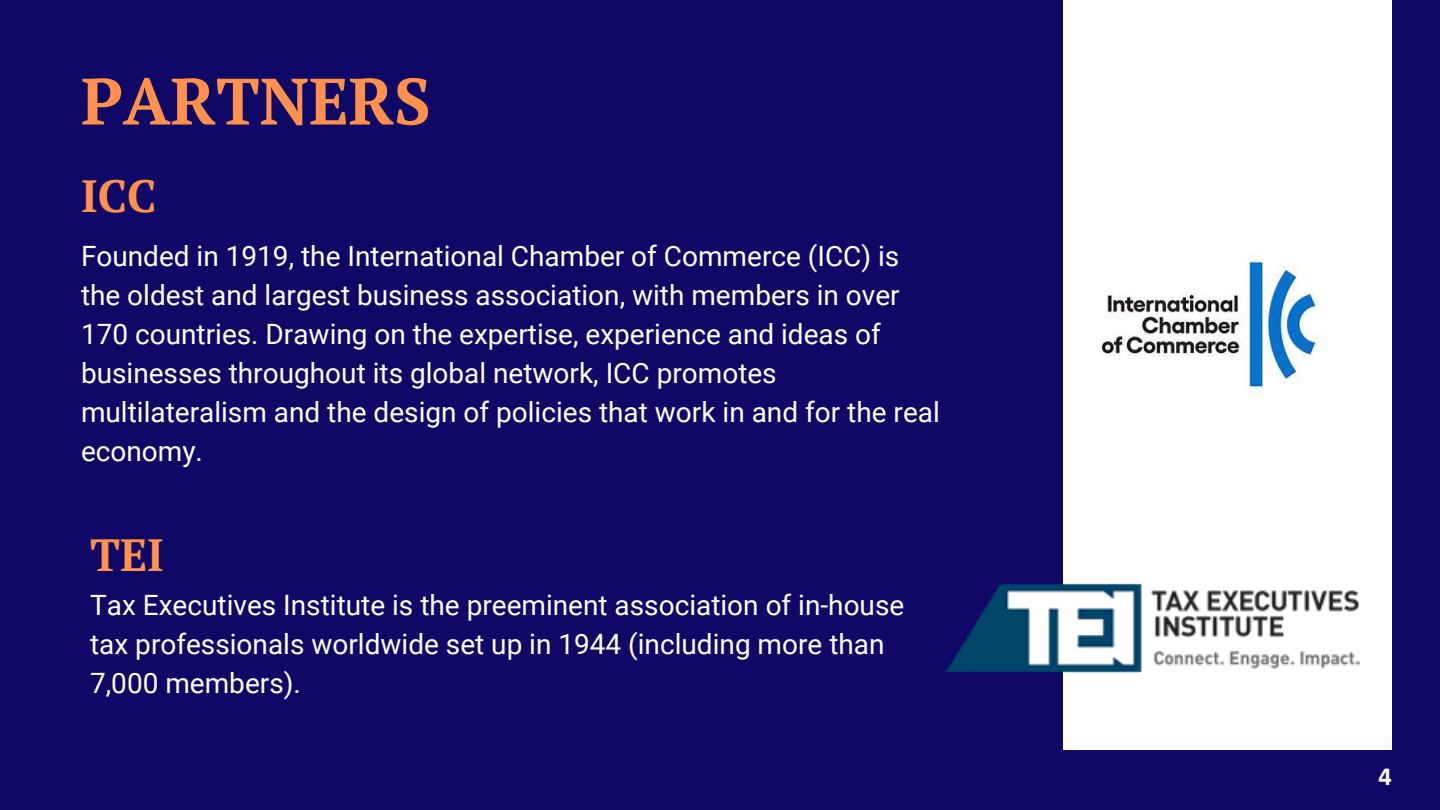
<style>
.page{position:relative;width:1440px;height:810px;background:#100866}
.page>*{position:absolute;margin:0;border:0;box-sizing:border-box;transform-origin:0 0}
.t1{font:700 65.4px "PT Serif";color:#ff914d}
.t2{font:700 45px "PT Serif";color:#ff914d}
.t3{font:28px/39px "Roboto";color:#fff}
.t4{font:700 26.3px "Calibri";color:#fff}
</style>
<div class="page">
<div style="left:1064px;top:0;width:328px;height:749px;background:#fff"></div>
<img style="left:945px;top:408px;width:414px;height:342px">
<img style="left:1101px;top:253px;width:215px;height:138px">
<p class="t1" style="left:81px;top:57px;width:351px">PARTNERS</p>
<p class="t2" style="left:81px;top:166px;width:77px">ICC</p>
<p class="t3" style="left:81px;top:237px;width:860px">Founded in 1919, the International Chamber of Commerce (ICC) is the oldest and largest business association, with members in over 170 countries. Drawing on the expertise, experience and ideas of businesses throughout its global network, ICC promotes multilateralism and the design of policies that work in and for the real economy.</p>
<p class="t2" style="left:90px;top:524px;width:75px">TEI</p>
<p class="t3" style="left:90px;top:586px;width:816px">Tax Executives Institute is the preeminent association of in-house tax professionals worldwide set up in 1944 (including more than<br>7,000 members).</p>
<p class="t4" style="left:1379px;top:766px;width:15px">4</p>
</div>
